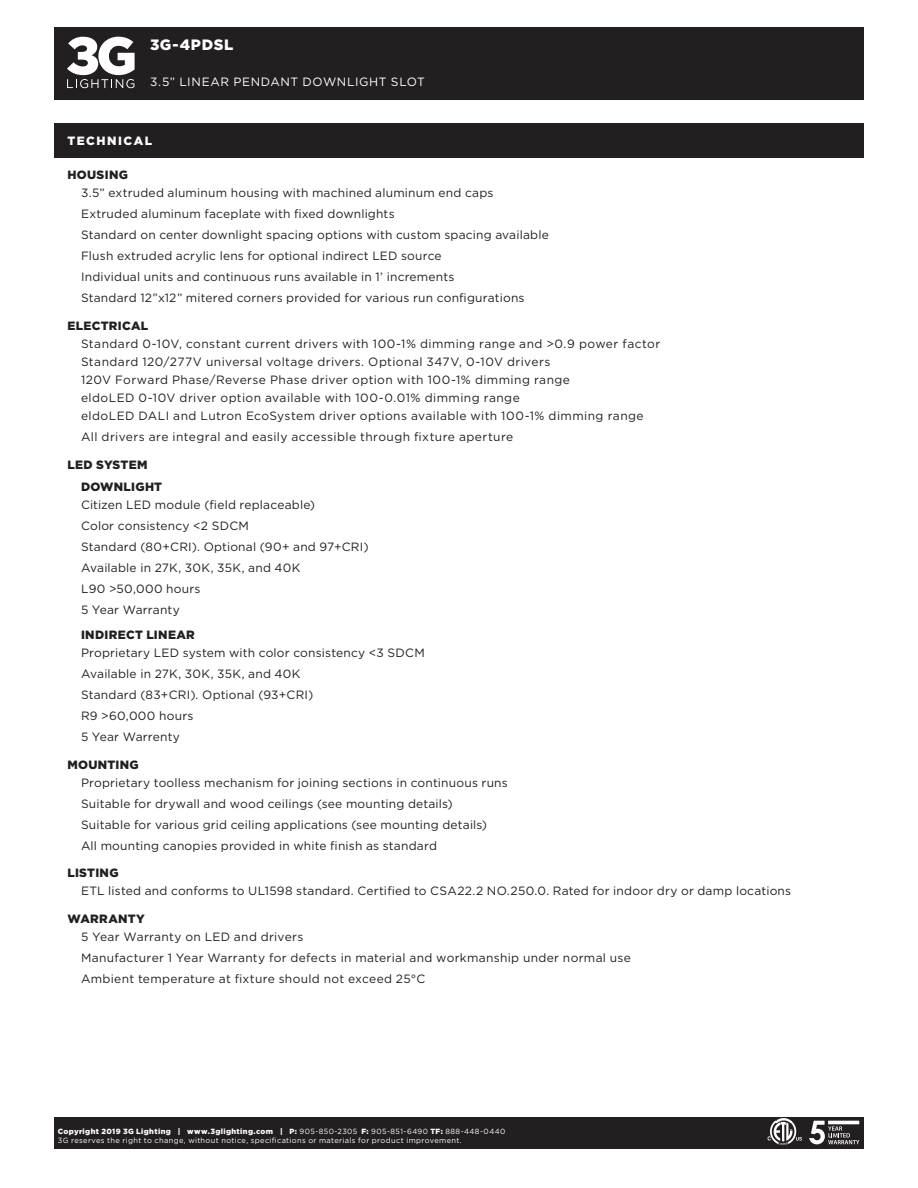
<style>
.page{position:relative;width:918px;height:1188px;background:#fff}
.page>*{position:absolute;margin:0;border:0;box-sizing:border-box;transform-origin:0 0}
.Top_Left{font:900 15px "Gotham";letter-spacing:.045em;color:#fff}
.Points_Bullets{font:12px/21px "Gotham";letter-spacing:.02em;color:#231f20}
.Points_Title{font:900 12px "Gotham";letter-spacing:.025em;color:#231f20}
.Top_Left-2{font:12px "Gotham";letter-spacing:.05em;color:#fff}
.Order_Title{font:900 12px "Gotham";letter-spacing:.12em;color:#fff}
.t1{font:7.5px/9.3px "Gotham";letter-spacing:.045em;color:#fff}
.s1{font-weight:900}
</style>
<div class="page">
<div style="left:54px;top:27px;width:810px;height:72px;background:#231f20"></div>
<div style="left:54px;top:123px;width:810px;height:34px;background:#231f20"></div>
<svg style="left:67px;top:37px;width:68px;height:51px"></svg>
<div style="left:54px;top:1117px;width:810px;height:32px;background:#231f20"></div>
<svg style="left:809px;top:1121px;width:50px;height:23px"></svg>
<img style="left:771px;top:1121px;width:31px;height:23px">
<svg style="left:767px;top:1136px;width:4px;height:5px"></svg>
<img style="left:775px;top:1119px;width:17px;height:4px">
<p class="Top_Left" style="left:150px;top:34px;width:85px">3G-4PDSL</p>
<p class="Top_Left-2" style="left:150px;top:74px;width:276px">3.5” LINEAR PENDANT DOWNLIGHT SLOT</p>
<p class="Order_Title" style="left:67px;top:132px;width:86px">TECHNICAL</p>
<p class="Points_Title" style="left:68px;top:167px;width:62px">HOUSING</p>
<p class="Points_Bullets" style="left:81px;top:182px;width:414px">3.5” extruded aluminum housing with machined aluminum end caps</p>
<p class="Points_Bullets" style="left:81px;top:203px;width:315px">Extruded aluminum faceplate with fixed downlights</p>
<p class="Points_Bullets" style="left:81px;top:224px;width:469px">Standard on center downlight spacing options with custom spacing available</p>
<p class="Points_Bullets" style="left:81px;top:245px;width:362px">Flush extruded acrylic lens for optional indirect LED source</p>
<p class="Points_Bullets" style="left:81px;top:266px;width:375px">Individual units and continuous runs available in 1’ increments</p>
<p class="Points_Bullets" style="left:81px;top:287px;width:445px">Standard 12”x12” mitered corners provided for various run configurations</p>
<p class="Points_Title" style="left:68px;top:318px;width:82px">ELECTRICAL</p>
<p class="Points_Bullets" style="left:81px;top:333px;width:581px">Standard 0-10V, constant current drivers with 100-1% dimming range and &gt;0.9 power factor</p>
<p class="Points_Bullets" style="left:81px;top:351px;width:471px">Standard 120/277V universal voltage drivers. Optional 347V, 0-10V drivers</p>
<p class="Points_Bullets" style="left:81px;top:369px;width:491px">120V Forward Phase/Reverse Phase driver option with 100-1% dimming range</p>
<p class="Points_Bullets" style="left:81px;top:387px;width:440px">eldoLED 0-10V driver option available with 100-0.01% dimming range</p>
<p class="Points_Bullets" style="left:81px;top:405px;width:564px">eldoLED DALI and Lutron EcoSystem driver options available with 100-1% dimming range</p>
<p class="Points_Bullets" style="left:81px;top:426px;width:434px">All drivers are integral and easily accessible through fixture aperture</p>
<p class="Points_Title" style="left:68px;top:456px;width:82px">LED SYSTEM</p>
<p class="Points_Title" style="left:81px;top:479px;width:83px">DOWNLIGHT</p>
<p class="Points_Bullets" style="left:81px;top:494px;width:236px">Citizen LED module (field replaceable)</p>
<p class="Points_Bullets" style="left:81px;top:515px;width:169px">Color consistency &lt;2 SDCM</p>
<p class="Points_Bullets" style="left:81px;top:536px;width:289px">Standard (80+CRI). Optional (90+ and 97+CRI)</p>
<p class="Points_Bullets" style="left:81px;top:557px;width:221px">Available in 27K, 30K, 35K, and 40K</p>
<p class="Points_Bullets" style="left:81px;top:578px;width:121px">L90 &gt;50,000 hours<br>5 Year Warranty</p>
<p class="Points_Bullets" style="left:81px;top:625px;width:345px;line-height:18px"><span class="s1">INDIRECT LINEAR<br></span>Proprietary LED system with color consistency &lt;3 SDCM</p>
<p class="Points_Bullets" style="left:81px;top:663px;width:234px">Available in 27K, 30K, 35K, and 40K<br>Standard (83+CRI). Optional (93+CRI)<br>R9 &gt;60,000 hours<br>5 Year Warrenty</p>
<p class="Points_Title" style="left:68px;top:756px;width:73px">MOUNTING</p>
<p class="Points_Bullets" style="left:81px;top:772px;width:428px">Proprietary toolless mechanism for joining sections in continuous runs</p>
<p class="Points_Bullets" style="left:81px;top:793px;width:373px">Suitable for drywall and wood ceilings (see mounting details)</p>
<p class="Points_Bullets" style="left:81px;top:814px;width:408px">Suitable for various grid ceiling applications (see mounting details)</p>
<p class="Points_Bullets" style="left:81px;top:835px;width:358px">All mounting canopies provided in white finish as standard</p>
<p class="Points_Title" style="left:68px;top:865px;width:53px">LISTING</p>
<p class="Points_Bullets" style="left:81px;top:880px;width:712px">ETL listed and conforms to UL1598 standard. Certified to CSA22.2 NO.250.0. Rated for indoor dry or damp locations</p>
<p class="Points_Title" style="left:68px;top:911px;width:79px">WARRANTY</p>
<p class="Points_Bullets" style="left:81px;top:926px;width:224px">5 Year Warranty on LED and drivers</p>
<p class="Points_Bullets" style="left:81px;top:947px;width:551px">Manufacturer 1 Year Warranty for defects in material and workmanship under normal use</p>
<p class="Points_Bullets" style="left:81px;top:968px;width:346px">Ambient temperature at fixture should not exceed 25°C</p>
<p class="t1" style="left:58px;top:1127px;width:449px"><span class="s1">Copyright 2019 3G Lighting | www.3glighting.com | P:</span> 905-850-2305 <span class="s1">F:</span> 905-851-6490 <span class="s1">TF:</span> 888-448-0440<br>3G reserves the right to change, without notice, specifications or materials for product improvement.</p>
</div>
